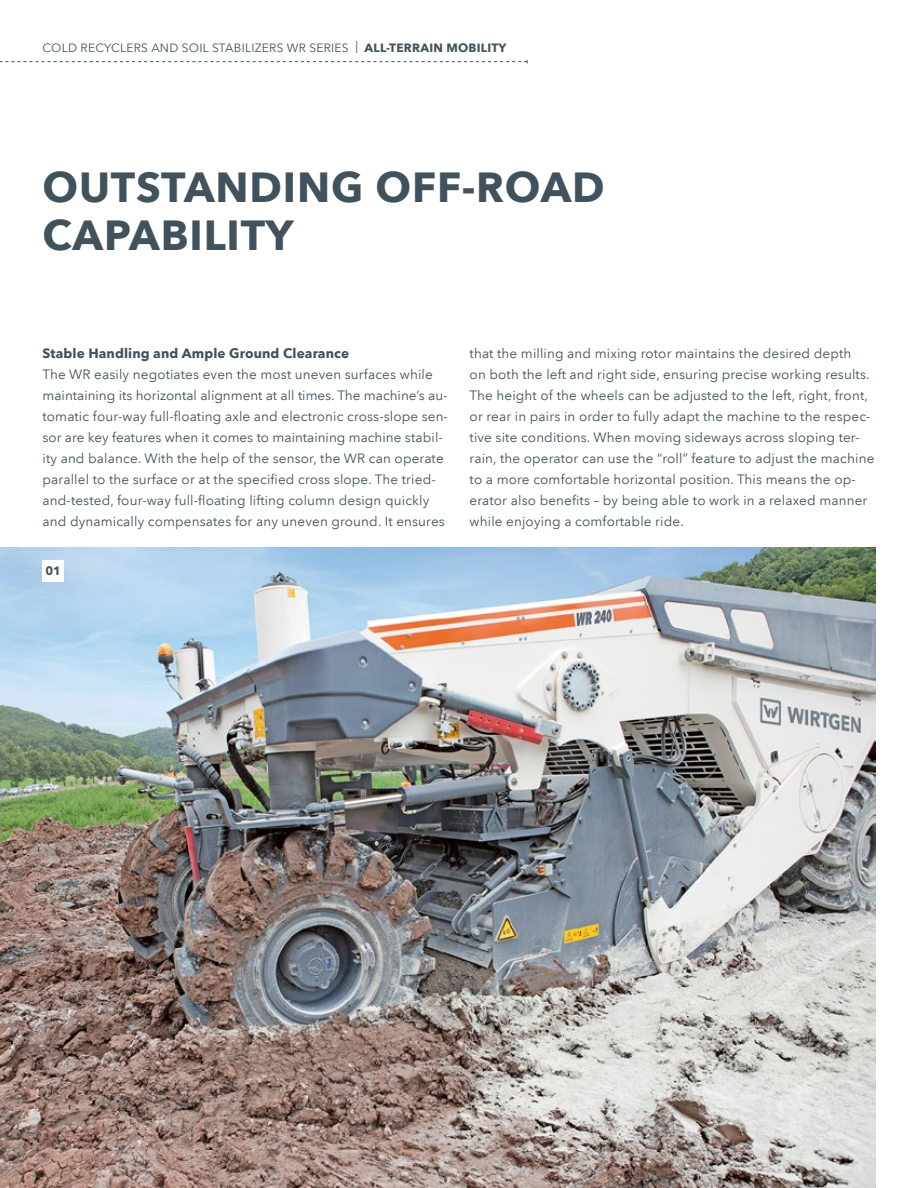
<style>
.page{position:relative;width:918px;height:1188px;background:#fff}
.page>*{position:absolute;margin:0;border:0;box-sizing:border-box;transform-origin:0 0}
.t1{font:700 42px/48px "Avenir Next LT Pro";letter-spacing:.02em;color:#41525c}
.t2{font:13.5px/21px "Avenir Next LT Pro";letter-spacing:.01em;color:#41525c}
.t3{font:700 13.5px "Avenir Next LT Pro";letter-spacing:.01em;color:#41525c}
.t4{font:12px "Avenir Next LT Pro";letter-spacing:.02em;color:#41525c}
.t5{font:700 12px "Avenir Next LT Pro";color:#41525c}
.s1{font-weight:700}
</style>
<div class="page">
<svg style="left:0;top:60px;width:528px;height:3px"></svg>
<img style="left:0;top:547px;width:875px;height:641px">
<div style="left:43px;top:560px;width:21px;height:21px;background:#fff"></div>
<p class="t4" style="left:43px;top:40px;width:465px">COLD RECYCLERS AND SOIL STABILIZERS WR SERIES | <span class="s1">ALL-TERRAIN MOBILITY</span></p>
<h1 class="t1" style="left:43px;top:163px;width:564px">OUTSTANDING OFF-ROAD<br>CAPABILITY</h1>
<p class="t3" style="left:43px;top:345px;width:308px">Stable Handling and Ample Ground Clearance</p>
<p class="t2" style="left:43px;top:364px;width:407px">The WR easily negotiates even the most uneven surfaces while maintaining its horizontal alignment at all times. The machine’s au&shy;tomatic four-way full-floating axle and electronic cross-slope sen&shy;sor are key features when it comes to maintaining machine stabil&shy;ity and balance. With the help of the sensor, the WR can operate parallel to the surface or at the specified cross slope. The tried&shy;and-tested, four-way full-floating lifting column design quickly and dynamically compensates for any uneven ground. It ensures</p>
<p class="t5" style="left:45px;top:564px;width:17px">01</p>
<p class="t2" style="left:470px;top:343px;width:406px">that the milling and mixing rotor maintains the desired depth<br>on both the left and right side, ensuring precise working results.<br>The height of the wheels can be adjusted to the left, right, front, or rear in pairs in order to fully adapt the machine to the respec&shy;tive site conditions. When moving sideways across sloping ter&shy;rain, the operator can use the “roll” feature to adjust the machine to a more comfortable horizontal position. This means the op&shy;erator also benefits – by being able to work in a relaxed manner while enjoying a comfortable ride.</p>
</div>
